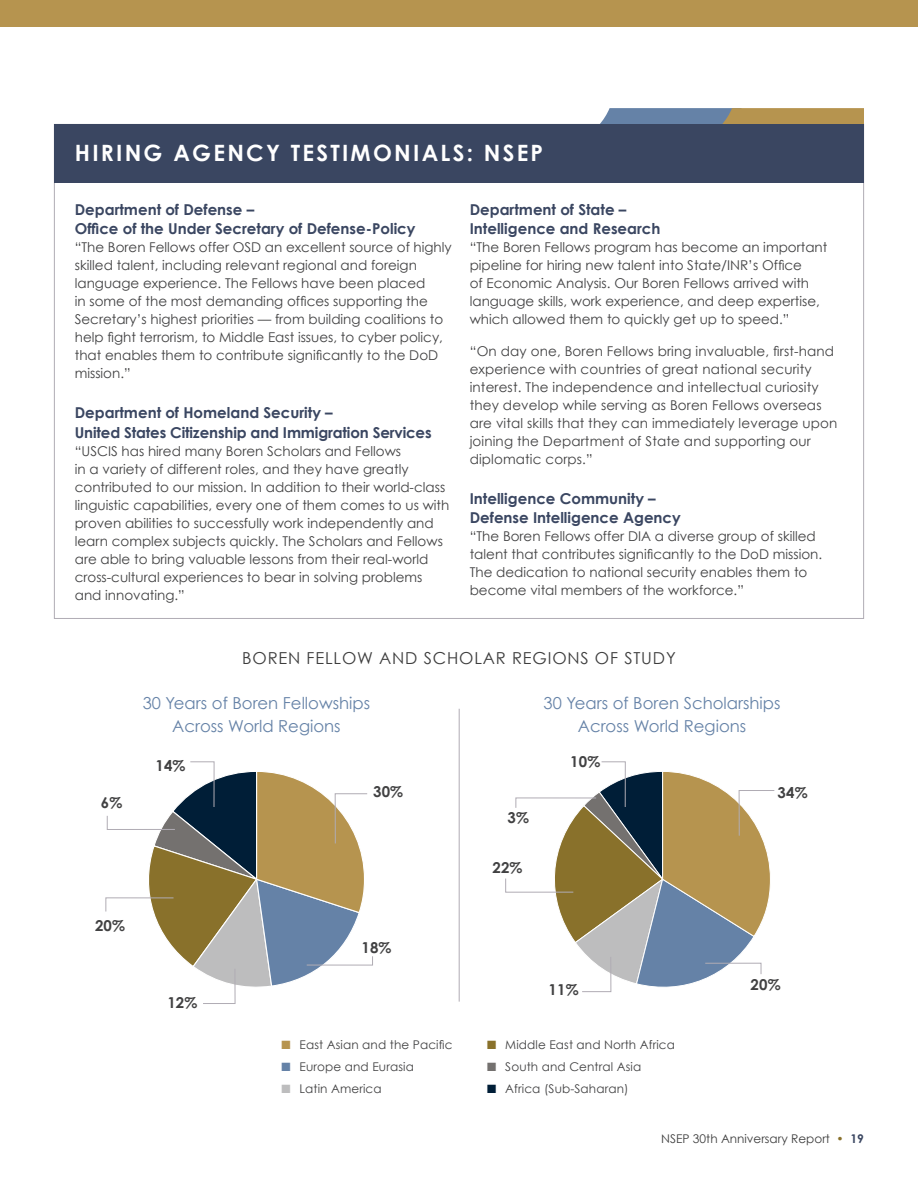
<style>
.page{position:relative;width:918px;height:1188px;background:#fff}
.page>*{position:absolute;margin:0;border:0;box-sizing:border-box;transform-origin:0 0}
.t1{font:700 22.5px "Century Gothic";letter-spacing:.1em;color:#fff}
.t2{font:16.5px/22.5px "Century Gothic";color:#6582a7;text-align:center}
.t3{font:16.5px "Century Gothic";letter-spacing:.05em;color:#3d3d3d}
.t4{font:700 15px/19.5px "Century Gothic";color:#3a4661}
.t5{font:700 15px "Century Gothic";letter-spacing:.01em;color:#414142}
.t6{font:13.5px/18px "Century Gothic";color:#414142}
.t7{font:12px "Century Gothic";letter-spacing:.01em;color:#414142}
.t8{font:12px "Century Gothic";color:#3d3d3d}
.s1{color:#b6944f}
.s2{color:#6582a7}
.s3{color:#bdbdbe}
.s4{color:#89712b}
.s5{color:#74716f}
.s6{color:#001e37}
.s7{font-weight:700;color:#3a4661}
</style>
<div class="page">
<div style="left:0;top:0;width:918px;height:27px;background:#b6944f"></div>
<svg style="left:599px;top:108px;width:265px;height:16px;background:#928e7c"></svg>
<div style="left:54px;top:124px;width:810px;height:59px;background:#3a4661"></div>
<hr style="left:459px;top:709px;width:1px;height:293px;background:#b0acb4">
<svg style="left:505px;top:761px;width:270px;height:232px"></svg>
<svg style="left:105px;top:761px;width:268px;height:243px"></svg>
<h1 class="t1" style="left:75px;top:138px;width:470px">HIRING AGENCY TESTIMONIALS: NSEP</h1>
<p class="t4" style="left:75px;top:199px;width:342px">Department of Defense –<br>Office of the Under Secretary of Defense-Policy</p>
<p class="t6" style="left:75px;top:238px;width:378px">“The Boren Fellows offer OSD an excellent source of highly skilled talent, including relevant regional and foreign language experience. The Fellows have been placed<br>in some of the most demanding offices supporting the Secretary’s highest priorities — from building coalitions to help fight terrorism, to Middle East issues, to cyber policy, that enables them to contribute significantly to the DoD mission.”</p>
<p class="t4" style="left:75px;top:403px;width:358px">Department of Homeland Security –<br>United States Citizenship and Immigration Services</p>
<p class="t6" style="left:75px;top:442px;width:376px">“USCIS has hired many Boren Scholars and Fellows<br>in a variety of different roles, and they have greatly contributed to our mission. In addition to their world-class linguistic capabilities, every one of them comes to us with proven abilities to successfully work independently and learn complex subjects quickly. The Scholars and Fellows are able to bring valuable lessons from their real-world cross-cultural experiences to bear in solving problems and innovating.”</p>
<p class="t4" style="left:470px;top:199px;width:192px">Department of State –<br>Intelligence and Research</p>
<p class="t6" style="left:470px;top:238px;width:359px">“The Boren Fellows program has become an important pipeline for hiring new talent into State/INR’s Office<br>of Economic Analysis. Our Boren Fellows arrived with language skills, work experience, and deep expertise, which allowed them to quickly get up to speed.”</p>
<p class="t6" style="left:470px;top:342px;width:369px">“On day one, Boren Fellows bring invaluable, first-hand experience with countries of great national security interest. The independence and intellectual curiosity they develop while serving as Boren Fellows overseas are vital skills that they can immediately leverage upon joining the Department of State and supporting our diplomatic corps.”</p>
<p class="t4" style="left:470px;top:488px;width:213px">Intelligence Community –<br>Defense Intelligence Agency</p>
<p class="t6" style="left:470px;top:527px;width:354px">“The Boren Fellows offer DIA a diverse group of skilled talent that contributes significantly to the DoD mission.<br>The dedication to national security enables them to become vital members of the workforce.”</p>
<p class="t3" style="left:242px;top:648px;width:435px">BOREN FELLOW AND SCHOLAR REGIONS OF STUDY</p>
<p class="t2" style="left:143px;top:692px;width:229px">30 Years of Boren Fellowships<br>Across World Regions</p>
<p class="t2" style="left:544px;top:692px;width:238px">30 Years of Boren Scholarships<br>Across World Regions</p>
<p class="t5" style="left:101px;top:793px;width:23px">6%</p>
<p class="t5" style="left:95px;top:916px;width:31px">20%</p>
<p class="t5" style="left:156px;top:756px;width:31px">14%</p>
<p class="t5" style="left:570px;top:752px;width:31px">10%</p>
<p class="t5" style="left:373px;top:783px;width:32px">30%</p>
<p class="t5" style="left:778px;top:783px;width:31px">34%</p>
<p class="t5" style="left:508px;top:809px;width:23px">3%</p>
<p class="t5" style="left:167px;top:993px;width:31px">12%</p>
<p class="t5" style="left:362px;top:938px;width:31px">18%</p>
<p class="t7" style="left:282px;top:1038px;width:172px"><span class="s1">■</span> East Asian and the Pacific</p>
<p class="t7" style="left:282px;top:1059px;width:134px"><span class="s2">■</span> Europe and Eurasia</p>
<p class="t7" style="left:282px;top:1081px;width:102px"><span class="s3">■</span> Latin America</p>
<p class="t5" style="left:492px;top:858px;width:31px">22%</p>
<p class="t5" style="left:549px;top:980px;width:31px">11%</p>
<p class="t7" style="left:487px;top:1037px;width:189px"><span class="s4">■</span> Middle East and North Africa</p>
<p class="t7" style="left:487px;top:1059px;width:156px"><span class="s5">■</span> South and Central Asia</p>
<p class="t7" style="left:487px;top:1081px;width:143px"><span class="s6">■</span> Africa (Sub-Saharan)</p>
<p class="t5" style="left:751px;top:975px;width:31px">20%</p>
<p class="t8" style="left:661px;top:1131px;width:204px">NSEP 30th Anniversary Report <span class="s4">•</span> <span class="s7">19</span></p>
</div>
